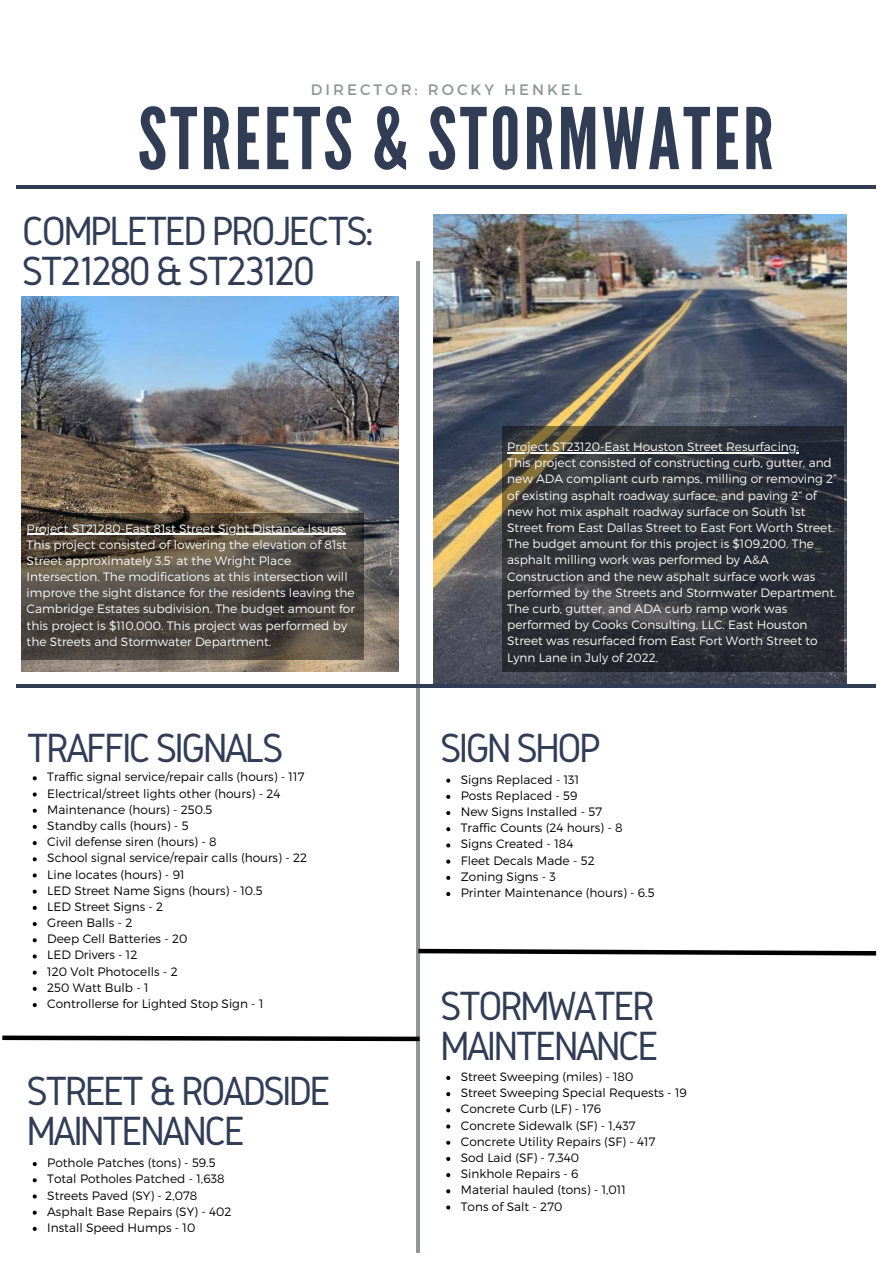
<style>
.page{position:relative;width:893px;height:1264px;background:#fff}
.page>*{position:absolute;margin:0;border:0;box-sizing:border-box;transform-origin:0 0}
.t1{font:84.75px "League Gothic";letter-spacing:.04em;color:#313c55}
.t2{font:42.3px/40.5px "Gidole";letter-spacing:-.07em;color:#313c55}
.t3{font:15.15px "Montserrat";letter-spacing:.2em;color:#919597}
.t4{font:300 12.15px/16.2px "Montserrat";color:#fbfbfb}
.t5{font:300 12.15px/16.2px "Montserrat";color:#000}
</style>
<div class="page">
<hr style="left:416px;top:261px;width:4px;height:991px;background:#919597">
<svg style="left:446px;top:1076px;width:4px;height:3px"></svg>
<svg style="left:446px;top:1092px;width:4px;height:4px"></svg>
<svg style="left:446px;top:1108px;width:4px;height:4px"></svg>
<svg style="left:446px;top:1124px;width:4px;height:4px"></svg>
<svg style="left:446px;top:1140px;width:4px;height:4px"></svg>
<svg style="left:446px;top:1156px;width:4px;height:4px"></svg>
<svg style="left:446px;top:1173px;width:4px;height:4px"></svg>
<svg style="left:446px;top:1189px;width:4px;height:4px"></svg>
<svg style="left:446px;top:1205px;width:4px;height:4px"></svg>
<svg style="left:446px;top:778px;width:4px;height:4px"></svg>
<svg style="left:446px;top:794px;width:4px;height:4px"></svg>
<svg style="left:446px;top:811px;width:4px;height:4px"></svg>
<svg style="left:446px;top:827px;width:4px;height:4px"></svg>
<svg style="left:446px;top:843px;width:4px;height:4px"></svg>
<svg style="left:446px;top:859px;width:4px;height:4px"></svg>
<svg style="left:446px;top:875px;width:4px;height:4px"></svg>
<svg style="left:446px;top:892px;width:4px;height:4px"></svg>
<hr style="left:16px;top:185px;width:860px;height:4px;background:#313c55">
<svg style="left:33px;top:776px;width:4px;height:4px"></svg>
<svg style="left:33px;top:792px;width:4px;height:4px"></svg>
<svg style="left:33px;top:808px;width:4px;height:4px"></svg>
<svg style="left:33px;top:824px;width:4px;height:5px"></svg>
<svg style="left:33px;top:841px;width:4px;height:4px"></svg>
<svg style="left:33px;top:857px;width:4px;height:4px"></svg>
<svg style="left:33px;top:873px;width:4px;height:4px"></svg>
<svg style="left:33px;top:889px;width:4px;height:4px"></svg>
<svg style="left:33px;top:905px;width:4px;height:4px"></svg>
<svg style="left:33px;top:922px;width:4px;height:4px"></svg>
<svg style="left:33px;top:938px;width:4px;height:4px"></svg>
<svg style="left:33px;top:954px;width:4px;height:4px"></svg>
<svg style="left:33px;top:970px;width:4px;height:4px"></svg>
<svg style="left:33px;top:986px;width:4px;height:4px"></svg>
<svg style="left:33px;top:1003px;width:4px;height:4px"></svg>
<hr style="left:16px;top:684px;width:860px;height:4px;background:#313c55">
<svg style="left:418px;top:948px;width:459px;height:8px"></svg>
<svg style="left:2px;top:1035px;width:418px;height:7px"></svg>
<img style="left:22px;top:296px;width:376px;height:375px">
<img style="left:433px;top:215px;width:413px;height:468px">
<svg style="left:33px;top:1162px;width:4px;height:4px"></svg>
<svg style="left:33px;top:1178px;width:4px;height:4px"></svg>
<svg style="left:33px;top:1194px;width:4px;height:4px"></svg>
<svg style="left:33px;top:1210px;width:4px;height:4px"></svg>
<svg style="left:33px;top:1226px;width:4px;height:4px"></svg>
<svg style="left:22px;top:513px;width:341px;height:146px;background:#504940"></svg>
<hr style="left:27px;top:533px;width:318px;height:1px;background:#fbfbfb">
<svg style="left:502px;top:426px;width:341px;height:245px;background:#323439"></svg>
<hr style="left:507px;top:452px;width:292px;height:1px;background:#fbfbfb">
<p class="t3" style="left:311px;top:79px;width:273px">DIRECTOR: ROCKY HENKEL</p>
<h1 class="t1" style="left:138px;top:90px;width:637px">STREETS &amp; STORMWATER</h1>
<h2 class="t2" style="left:22px;top:210px;width:353px">COMPLETED PROJECTS:<br>ST21280 &amp; ST23120</h2>
<p class="t4" style="left:27px;top:519px;width:330px">Project ST21280-East 81st Street Sight Distance Issues:<br>This project consisted of lowering the elevation of 81st Street approximately 3.5’ at the Wright Place Intersection. The modifications at this intersection will improve the sight distance for the residents leaving the Cambridge Estates subdivision. The budget amount for this project is $110,000. This project was performed by the Streets and Stormwater Department.</p>
<h2 class="t2" style="left:27px;top:726px;width:259px">TRAFFIC SIGNALS</h2>
<p class="t5" style="left:47px;top:768px;width:261px">Traffic signal service/repair calls (hours) - 117<br>Electrical/street lights other (hours) - 24<br>Maintenance (hours) - 250.5<br>Standby calls (hours) - 5<br>Civil defense siren (hours) - 8<br>School signal service/repair calls (hours) - 22<br>Line locates (hours) - 91<br>LED Street Name Signs (hours) - 10.5<br>LED Street Signs - 2<br>Green Balls - 2<br>Deep Cell Batteries - 20<br>LED Drivers - 12<br>120 Volt Photocells - 2<br>250 Watt Bulb - 1<br>Controllerse for Lighted Stop Sign - 1</p>
<h2 class="t2" style="left:27px;top:1069px;width:306px">STREET &amp; ROADSIDE<br>MAINTENANCE</h2>
<p class="t5" style="left:47px;top:1154px;width:186px">Pothole Patches (tons) - 59.5<br>Total Potholes Patched - 1,638<br>Streets Paved (SY) - 2,078<br>Asphalt Base Repairs (SY) - 402<br>Install Speed Humps - 10</p>
<p class="t4" style="left:507px;top:438px;width:331px">Project ST23120-East Houston Street Resurfacing:<br>This project consisted of constructing curb, gutter, and new ADA compliant curb ramps, milling or removing 2” of existing asphalt roadway surface, and paving 2” of new hot mix asphalt roadway surface on South 1st Street from East Dallas Street to East Fort Worth Street.<br>The budget amount for this project is $109,200. The asphalt milling work was performed by A&amp;A Construction and the new asphalt surface work was performed by the Streets and Stormwater Department.<br>The curb, gutter, and ADA curb ramp work was performed by Cooks Consulting, LLC. East Houston Street was resurfaced from East Fort Worth Street to Lynn Lane in July of 2022.</p>
<h2 class="t2" style="left:440px;top:726px;width:163px">SIGN SHOP</h2>
<p class="t5" style="left:461px;top:770px;width:195px">Signs Replaced - 131<br>Posts Replaced - 59<br>New Signs Installed - 57<br>Traffic Counts (24 hours) - 8<br>Signs Created - 184<br>Fleet Decals Made - 52<br>Zoning Signs - 3<br>Printer Maintenance (hours) - 6.5</p>
<h2 class="t2" style="left:440px;top:985px;width:220px">STORMWATER<br>MAINTENANCE</h2>
<p class="t5" style="left:461px;top:1067px;width:227px">Street Sweeping (miles) - 180<br>Street Sweeping Special Requests - 19<br>Concrete Curb (LF) - 176<br>Concrete Sidewalk (SF) - 1,437<br>Concrete Utility Repairs (SF) - 417<br>Sod Laid (SF) - 7,340<br>Sinkhole Repairs - 6<br>Material hauled (tons) - 1,011<br>Tons of Salt - 270</p>
</div>
